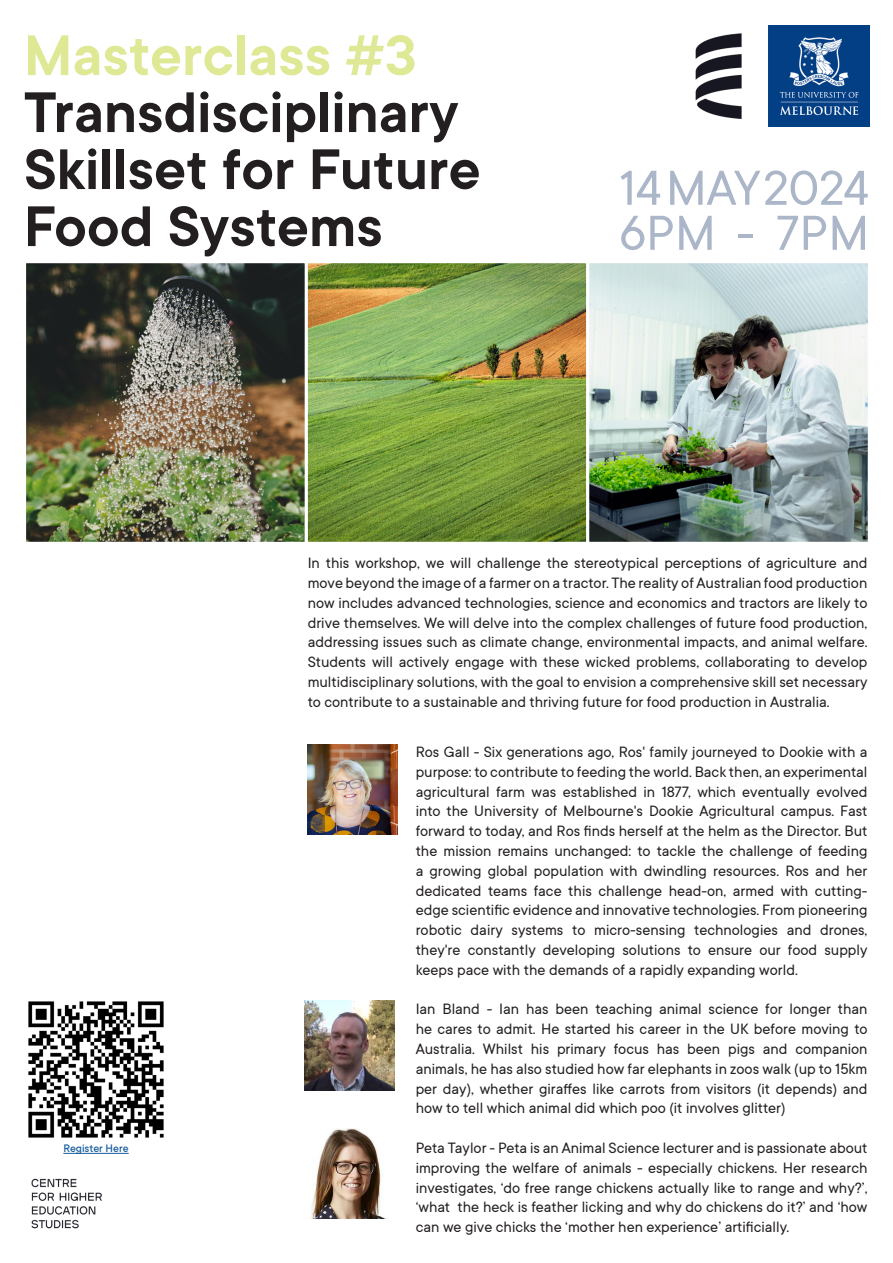
<style>
.page{position:relative;width:893px;height:1263px;background:#fff}
.page>*{position:absolute;margin:0;border:0;box-sizing:border-box;transform-origin:0 0}
.t1{font:600 63px/57px "TT Commons Classic";color:#231f20}
.t2{font:600 63px "TT Commons Classic";color:#dfe894}
.t3{font:54px "TT Commons Classic";letter-spacing:-.005em;color:#abb6c9}
.t4{font:16.5px/19.8px "TT Commons Classic";color:#231f20;text-align:justify}
.t5{font:500 12px "TT Commons Classic";color:#175d9e}
</style>
<div class="page">
<img style="left:311px;top:1129px;width:76px;height:90px">
<img style="left:308px;top:744px;width:90px;height:90px">
<img style="left:695px;top:26px;width:174px;height:100px">
<img style="left:27px;top:264px;width:840px;height:277px">
<div style="left:305px;top:260px;width:284px;height:285px;border:3px solid #fff"></div>
<div style="left:23px;top:260px;width:285px;height:285px;border:3px solid #fff"></div>
<div style="left:586px;top:260px;width:285px;height:285px;border:3px solid #fff"></div>
<img style="left:31px;top:1178px;width:71px;height:51px">
<img style="left:28px;top:1001px;width:136px;height:137px">
<hr style="left:63px;top:1153px;width:66px;height:1px;background:#175d9e">
<img style="left:305px;top:1000px;width:90px;height:90px">
<p class="t2" style="left:24px;top:15px;width:394px">Masterclass #3</p>
<p class="t1" style="left:24px;top:82px;width:458px">Transdisciplinary<br>Skillset for Future<br>Food Systems</p>
<p class="t3" style="left:619px;top:154px;width:252px">14 MAY 2024</p>
<p class="t3" style="left:619px;top:199px;width:252px">6PM - 7PM</p>
<p class="t5" style="left:63px;top:1141px;width:67px">Register Here</p>
<p class="t4" style="left:308px;top:553px;width:561px">In this workshop, we will challenge the stereotypical perceptions of agriculture and move beyond the image of a farmer on a tractor. The reality of Australian food production now includes advanced technologies, science and economics and tractors are likely to drive themselves. We will delve into the complex challenges of future food production, addressing issues such as climate change, environmental impacts, and animal welfare.<br>Students will actively engage with these wicked problems, collaborating to develop multidisciplinary solutions, with the goal to envision a comprehensive skill set necessary to contribute to a sustainable and thriving future for food production in Australia.</p>
<p class="t4" style="left:416px;top:741px;width:453px">Ros Gall - Six generations ago, Ros' family journeyed to Dookie with a purpose: to contribute to feeding the world. Back then, an experimental agricultural farm was established in 1877, which eventually evolved into the University of Melbourne's Dookie Agricultural campus. Fast forward to today, and Ros finds herself at the helm as the Director. But the mission remains unchanged: to tackle the challenge of feeding a growing global population with dwindling resources. Ros and her dedicated teams face this challenge head-on, armed with cutting&shy;edge scientific evidence and innovative technologies. From pioneering robotic dairy systems to micro-sensing technologies and drones, they're constantly developing solutions to ensure our food supply keeps pace with the demands of a rapidly expanding world.</p>
<p class="t4" style="left:416px;top:999px;width:453px">Ian Bland - Ian has been teaching animal science for longer than he cares to admit. He started his career in the UK before moving to Australia. Whilst his primary focus has been pigs and companion animals, he has also studied how far elephants in zoos walk (up to 15km per day), whether giraffes like carrots from visitors (it depends) and how to tell which animal did which poo (it involves glitter)</p>
<p class="t4" style="left:416px;top:1137px;width:453px">Peta Taylor - Peta is an Animal Science lecturer and is passionate about improving the welfare of animals - especially chickens. Her research investigates, ‘do free range chickens actually like to range and why?’, ‘what the heck is feather licking and why do chickens do it?’ and ‘how can we give chicks the ‘mother hen experience’ artificially.</p>
</div>
